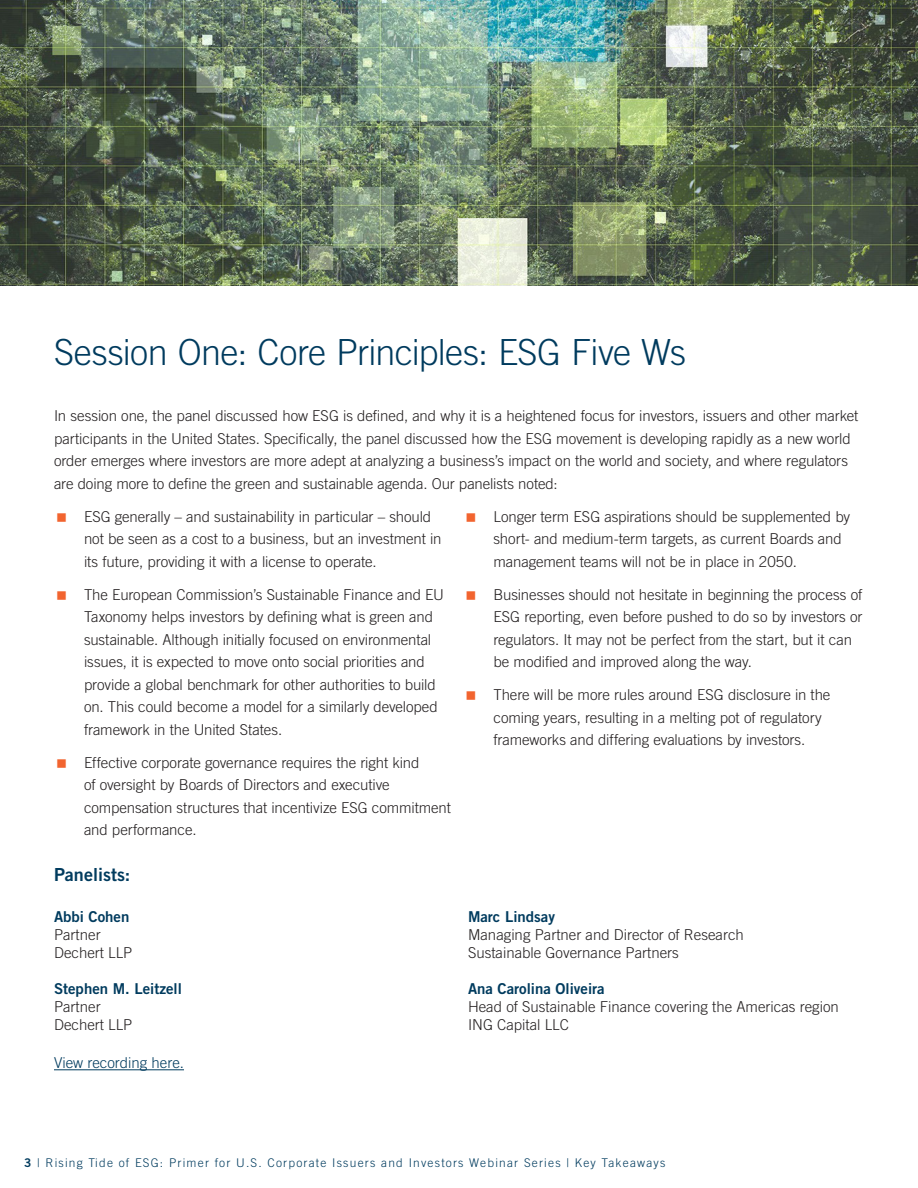
<style>
.page{position:relative;width:918px;height:1188px;background:#fff}
.page>*{position:absolute;margin:0;border:0;box-sizing:border-box;transform-origin:0 0}
.Headings{font:300 36px "Trade Gothic LT Std";letter-spacing:-.015em;color:#003b5e}
.bold{font:18px "Trade Gothic LT Std Bd 2";color:#003b5e}
.Bullets{font:300 15px/22.5px "Trade Gothic LT Std";letter-spacing:-.005em;color:#231f20}
.Body_copy{font:300 15px "Trade Gothic LT Std";color:#231f20}
.Body_copy-2{font:15px "Trade Gothic LT Std Bd 2";color:#003b5e}
.Body_copy-3{font:300 15px "Trade Gothic LT Std";color:#003b5e}
.t1{font:300 12px "Trade Gothic LT Std";letter-spacing:.1em;color:#003b5e}
.s1{font-family:"Trade Gothic LT Std Bd 2";font-weight:400}
</style>
<div class="page">
<img style="left:0;top:0;width:918px;height:285px">
<hr style="left:54px;top:1069px;width:130px;height:1px;background:#003b5e">
<p class="Headings" style="left:54px;top:331px;width:634px">Session One: Core Principles: ESG Five Ws</p>
<p class="Bullets" style="left:54px;top:404px;width:806px">In session one, the panel discussed how ESG is defined, and why it is a heightened focus for investors, issuers and other market participants in the United States. Specifically, the panel discussed how the ESG movement is developing rapidly as a new world order emerges where investors are more adept at analyzing a business’s impact on the world and society, and where regulators are doing more to define the green and sustainable agenda. Our panelists noted:</p>
<p class="Bullets" style="left:84px;top:505px;width:359px">ESG generally – and sustainability in particular – should not be seen as a cost to a business, but an investment in its future, providing it with a license to operate.</p>
<p class="Bullets" style="left:84px;top:583px;width:362px">The European Commission’s Sustainable Finance and EU Taxonomy helps investors by defining what is green and sustainable. Although initially focused on environmental issues, it is expected to move onto social priorities and provide a global benchmark for other authorities to build on. This could become a model for a similarly developed framework in the United States.</p>
<p class="Bullets" style="left:84px;top:751px;width:368px">Effective corporate governance requires the right kind<br>of oversight by Boards of Directors and executive compensation structures that incentivize ESG commitment and performance.</p>
<p class="Bullets" style="left:494px;top:505px;width:358px">Longer term ESG aspirations should be supplemented by short- and medium-term targets, as current Boards and management teams will not be in place in 2050.</p>
<p class="Bullets" style="left:494px;top:583px;width:371px">Businesses should not hesitate in beginning the process of ESG reporting, even before pushed to do so by investors or regulators. It may not be perfect from the start, but it can be modified and improved along the way.</p>
<p class="Bullets" style="left:494px;top:683px;width:338px">There will be more rules around ESG disclosure in the coming years, resulting in a melting pot of regulatory frameworks and differing evaluations by investors.</p>
<p class="bold" style="left:54px;top:863px;width:78px">Panelists:</p>
<p class="Body_copy-2" style="left:54px;top:907px;width:77px">Abbi Cohen</p>
<p class="Body_copy" style="left:54px;top:925px;width:48px">Partner</p>
<p class="Body_copy" style="left:54px;top:943px;width:80px">Dechert LLP</p>
<p class="Body_copy-2" style="left:54px;top:979px;width:129px">Stephen M. Leitzell</p>
<p class="Body_copy" style="left:54px;top:997px;width:48px">Partner</p>
<p class="Body_copy" style="left:54px;top:1015px;width:80px">Dechert LLP</p>
<p class="Body_copy-3" style="left:54px;top:1054px;width:132px">View recording here.</p>
<p class="Body_copy-2" style="left:468px;top:907px;width:89px">Marc Lindsay</p>
<p class="Body_copy" style="left:468px;top:925px;width:277px">Managing Partner and Director of Research</p>
<p class="Body_copy" style="left:468px;top:943px;width:212px">Sustainable Governance Partners</p>
<p class="Body_copy-2" style="left:468px;top:979px;width:138px">Ana Carolina Oliveira</p>
<p class="Body_copy" style="left:468px;top:997px;width:372px">Head of Sustainable Finance covering the Americas region</p>
<p class="Body_copy" style="left:468px;top:1015px;width:102px">ING Capital LLC</p>
<p class="t1" style="left:24px;top:1155px;width:643px"><span class="s1">3</span> | Rising Tide of ESG: Primer for U.S. Corporate Issuers and Investors Webinar Series | Key Takeaways</p>
</div>
